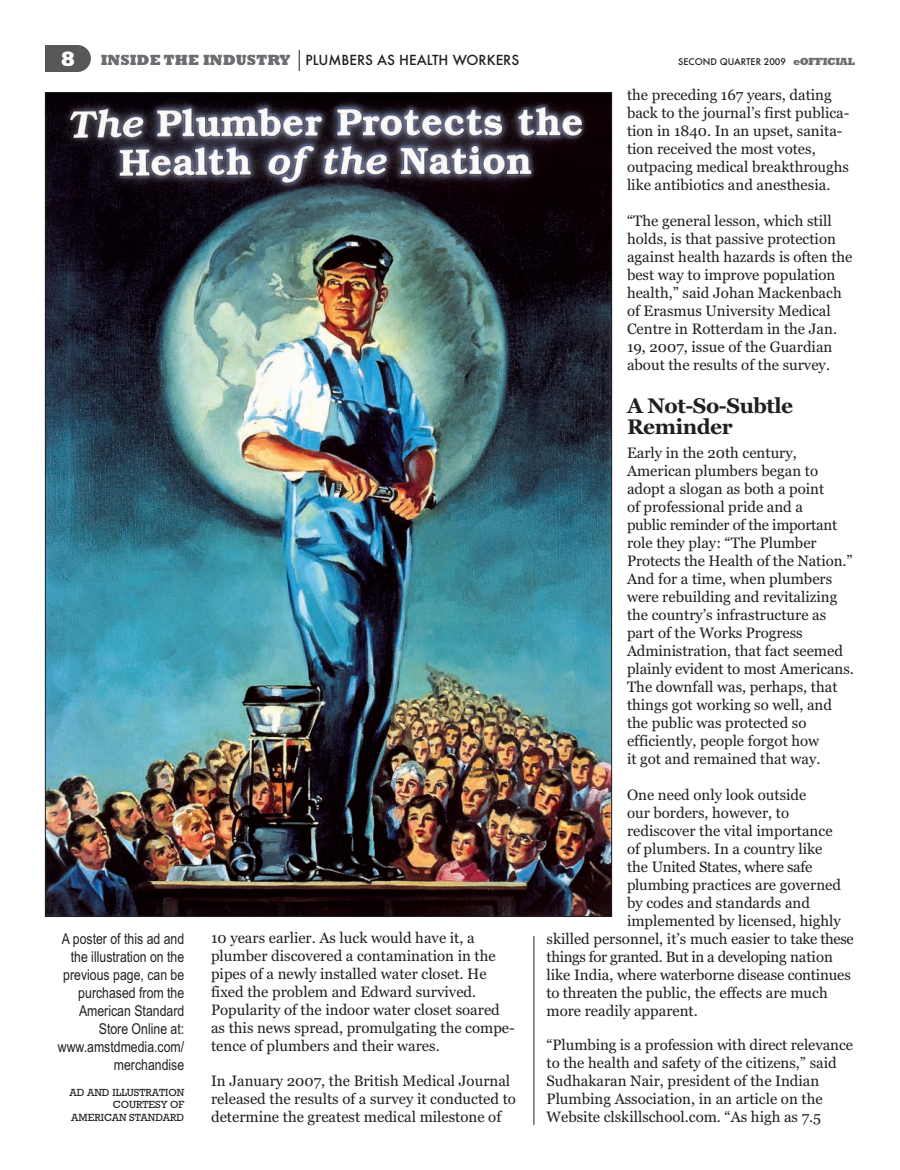
<style>
.page{position:relative;width:900px;height:1170px;background:#fff}
.page>*{position:absolute;margin:0;border:0;box-sizing:border-box;transform-origin:0 0}
.t1{font:700 21px/21px "Georgia";letter-spacing:-.02em;color:#231f20}
.t2{font:15px/18px "Georgia";color:#231f20}
.t3{font:15px/18px "Arial Narrow";color:#231f20;text-align:right}
.t4{font:15px "Georgia";letter-spacing:-.025em;color:#231f20}
.t5{font:15px "Georgia";letter-spacing:-.02em;color:#231f20}
.t6{font:500 13.5px "Futura";color:#231f20}
.t7{font:10.5px/12.6px "Rockwell";color:#231f20;text-align:right}
.t8{font:500 9px "Futura";color:#231f20}
.s1{font-family:"Rockwell";font-weight:800;font-size:21px;color:#fff}
.s2{font-family:"Rockwell";font-weight:800;font-size:15px;color:#6c6d70}
.s3{font-family:"Rockwell";font-weight:800;font-size:10.5px;color:#6c6d70}
</style>
<div class="page">
<img style="left:44px;top:45px;width:569px;height:1080px">
<p class="t6" style="left:61px;top:52px;width:460px"><span class="s1">8</span> <span class="s2">INSIDE THE INDUSTRY</span> PLUMBERS AS HEALTH WORKERS</p>
<p class="t8" style="left:678px;top:56px;width:178px">SECOND QUARTER 2009 <span class="s3">eOFFICIAL</span></p>
<p class="t3" style="left:58px;top:929px;width:128px">A poster of this ad and the illustration on the previous page, can be purchased from the<br>American Standard<br>Store Online at: www.amstdmedia.com/ merchandise</p>
<p class="t7" style="left:69px;top:1086px;width:116px">AD AND ILLUSTRATION<br>COURTESY OF<br>AMERICAN STANDARD</p>
<p class="t2" style="left:211px;top:929px;width:305px">10 years earlier. As luck would have it, a plumber discovered a contamination in the pipes of a newly installed water closet. He fixed the problem and Edward survived.<br>Popularity of the indoor water closet soared as this news spread, promulgating the compe&shy;tence of plumbers and their wares.</p>
<p class="t2" style="left:211px;top:1072px;width:306px">In January 2007, the British Medical Journal released the results of a survey it conducted to determine the greatest medical milestone of</p>
<p class="t2" style="left:627px;top:85px;width:224px">the preceding 167 years, dating back to the journal’s first publica&shy;tion in 1840. In an upset, sanita&shy;tion received the most votes, outpacing medical breakthroughs like antibiotics and anesthesia.</p>
<p class="t2" style="left:627px;top:211px;width:227px">“The general lesson, which still holds, is that passive protection against health hazards is often the best way to improve population health,” said Johan Mackenbach of Erasmus University Medical<br>Centre in Rotterdam in the Jan.<br>19, 2007, issue of the Guardian about the results of the survey.</p>
<h1 class="t1" style="left:627px;top:395px;width:168px">A Not-So-Subtle<br>Reminder</h1>
<p class="t2" style="left:627px;top:444px;width:228px">Early in the 20th century,<br>American plumbers began to adopt a slogan as both a point<br>of professional pride and a<br>public reminder of the important role they play: “The Plumber<br>Protects the Health of the Nation.”<br>And for a time, when plumbers were rebuilding and revitalizing the country’s infrastructure as part of the Works Progress<br>Administration, that fact seemed plainly evident to most Americans.<br>The downfall was, perhaps, that things got working so well, and the public was protected so efficiently, people forgot how<br>it got and remained that way.</p>
<p class="t2" style="left:627px;top:785px;width:181px">One need only look outside</p>
<p class="t2" style="left:627px;top:803px;width:164px">our borders, however, to</p>
<p class="t2" style="left:627px;top:821px;width:207px">rediscover the vital importance</p>
<p class="t2" style="left:627px;top:839px;width:197px">of plumbers. In a country like</p>
<p class="t5" style="left:627px;top:858px;width:187px">the United States, where safe</p>
<p class="t2" style="left:627px;top:875px;width:216px">plumbing practices are governed</p>
<p class="t2" style="left:627px;top:893px;width:185px">by codes and standards and</p>
<p class="t2" style="left:627px;top:911px;width:215px">implemented by licensed, highly</p>
<p class="t2" style="left:547px;top:929px;width:309px">skilled personnel, it’s much easier to take these</p>
<p class="t4" style="left:547px;top:948px;width:288px">things for granted. But in a developing nation</p>
<p class="t2" style="left:547px;top:965px;width:306px">like India, where waterborne disease continues</p>
<p class="t2" style="left:547px;top:983px;width:283px">to threaten the public, the effects are much</p>
<p class="t2" style="left:547px;top:1001px;width:153px">more readily apparent.</p>
<p class="t2" style="left:547px;top:1036px;width:308px">“Plumbing is a profession with direct relevance to the health and safety of the citizens,” said Sudhakaran Nair, president of the Indian Plumbing Association, in an article on the Website clskillschool.com. “As high as 7.5</p>
</div>
